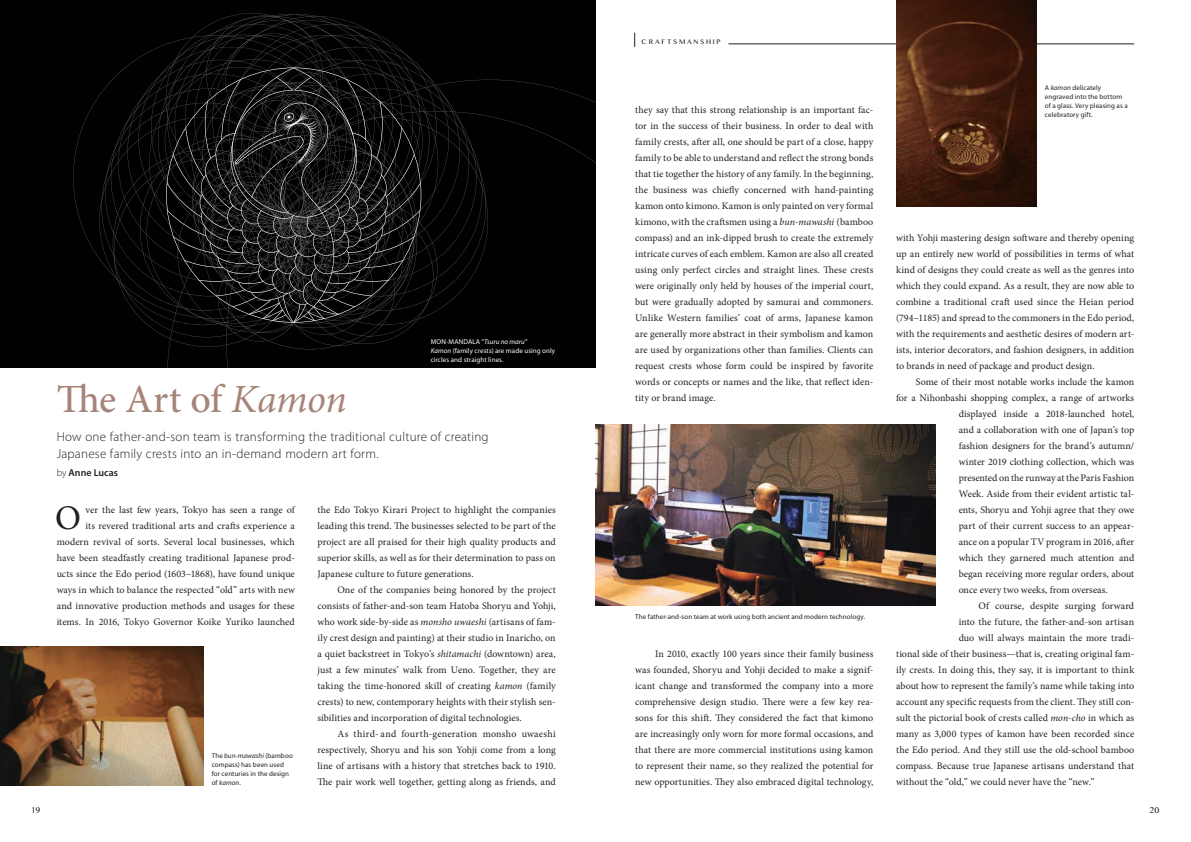
<style>
.page{position:relative;width:1191px;height:842px;background:#fff}
.page>*{position:absolute;margin:0;border:0;box-sizing:border-box;transform-origin:0 0}
.t1{font:500 40px "Minion Pro";color:#a78479}
.t2{font:34.6px "Minion Pro";color:#231f20}
.t3{font:300 13px/17px "Myriad Pro";letter-spacing:.015em;color:#231f20}
.t4{font:10px/16px "Minion Pro";letter-spacing:.005em;color:#231f20;text-align:justify}
.t5{font:600 10px "Myriad Pro";color:#231f20}
.t6{font:10px "Khmer MN";color:#231f20}
.t7{font:8px "Khmer MN";letter-spacing:.225em;color:#231f20}
.t8{font:7px/9px "Myriad Pro";letter-spacing:.015em;color:#231f20}
.t9{font:7px/9px "Myriad Pro";letter-spacing:.01em;color:#fff}
.s1{font-style:italic}
.s2{font-weight:400;font-style:italic}
.s3{font-weight:300}
</style>
<div class="page">
<div style="left:0;top:0;width:595px;height:368px;background:#010101"></div>
<svg style="left:96px;top:153px;width:17px;height:122px"></svg>
<svg style="left:437px;top:114px;width:54px;height:197px"></svg>
<svg style="left:113px;top:13px;width:324px;height:334px"></svg>
<hr style="left:728px;top:44px;width:406px;height:1px;background:#231f20">
<svg style="left:634px;top:33px;width:1px;height:14px"></svg>
<img style="left:896px;top:0;width:140px;height:206px">
<img style="left:595px;top:424px;width:341px;height:182px">
<img style="left:0;top:646px;width:203px;height:139px">
<p class="t9" style="left:431px;top:337px;width:126px">MON-MANDALA “<span class="s1">Tsuru no maru</span>”<br><span class="s1">Kamon</span> (family crests) are made using only circles and straight lines.</p>
<h1 class="t1" style="left:57px;top:372px;width:291px">The Art of <span class="s2">Kamon</span></h1>
<h3 class="t3" style="left:57px;top:428px;width:433px">How one father-and-son team is transforming the traditional culture of creating<br>Japanese family crests into an in-demand modern art form.</h3>
<p class="t5" style="left:57px;top:467px;width:63px"><span class="s3">by</span> Anne Lucas</p>
<h2 class="t2" style="left:55px;top:495px;width:27px">O</h2>
<p class="t4" style="left:57px;top:502px;width:240px;text-align:right">ver the last few years, Tokyo has seen a range of<br>its revered traditional arts and crafts experience a modern revival of sorts. Several local businesses, which have been steadfastly creating traditional Japanese prod&shy;ucts since the Edo period (1603–1868), have found unique ways in which to balance the respected “old” arts with new and innovative production methods and usages for these items. In 2016, Tokyo Governor Koike Yuriko launched</p>
<p class="t4" style="left:317px;top:502px;width:240px">the Edo Tokyo Kirari Project to highlight the companies leading this trend. The businesses selected to be part of the project are all praised for their high quality products and superior skills, as well as for their determination to pass on Japanese culture to future generations.</p>
<p class="t4" style="left:317px;top:582px;width:240px;text-indent:20px">One of the companies being honored by the project consists of father-and-son team Hatoba Shoryu and Yohji, who work side-by-side as <span class="s1">monsho uwaeshi</span> (artisans of fam&shy;ily crest design and painting) at their studio in Inaricho, on a quiet backstreet in Tokyo’s <span class="s1">shitamachi</span> (downtown) area, just a few minutes’ walk from Ueno. Together, they are taking the time-honored skill of creating <span class="s1">kamon</span> (family crests) to new, contemporary heights with their stylish sen&shy;sibilities and incorporation of digital technologies.</p>
<p class="t4" style="left:317px;top:726px;width:240px;text-indent:20px">As third- and fourth-generation monsho uwaeshi respectively, Shoryu and his son Yohji come from a long line of artisans with a history that stretches back to 1910.<br>The pair work well together, getting along as friends, and</p>
<p class="t8" style="left:212px;top:751px;width:83px">The <span class="s1">bun-mawashi</span> (bamboo compass) has been used for centuries in the design of <span class="s1">kamon</span>.</p>
<p class="t7" style="left:641px;top:37px;width:80px">CRAFTSMANSHIP</p>
<p class="t4" style="left:635px;top:102px;width:240px">they say that this strong relationship is an important fac&shy;tor in the success of their business. In order to deal with family crests, after all, one should be part of a close, happy family to be able to understand and reflect the strong bonds that tie together the history of any family. In the beginning, the business was chiefly concerned with hand-painting kamon onto kimono. Kamon is only painted on very formal kimono, with the craftsmen using a <span class="s1">bun-mawashi</span> (bamboo compass) and an ink-dipped brush to create the extremely intricate curves of each emblem. Kamon are also all created using only perfect circles and straight lines. These crests were originally only held by houses of the imperial court, but were gradually adopted by samurai and commoners.<br>Unlike Western families’ coat of arms, Japanese kamon are generally more abstract in their symbolism and kamon are used by organizations other than families. Clients can request crests whose form could be inspired by favorite words or concepts or names and the like, that reflect iden&shy;tity or brand image.</p>
<p class="t8" style="left:635px;top:612px;width:231px">The father-and-son team at work using both ancient and modern technology.</p>
<p class="t4" style="left:635px;top:646px;width:240px;text-indent:20px">In 2010, exactly 100 years since their family business was founded, Shoryu and Yohji decided to make a signif&shy;icant change and transformed the company into a more comprehensive design studio. There were a few key rea&shy;sons for this shift. They considered the fact that kimono are increasingly only worn for more formal occasions, and that there are more commercial institutions using kamon to represent their name, so they realized the potential for new opportunities. They also embraced digital technology,</p>
<p class="t8" style="left:1045px;top:83px;width:84px">A <span class="s1">kamon</span> delicately engraved into the bottom of a glass. Very pleasing as a celebratory gift.</p>
<p class="t4" style="left:896px;top:230px;width:240px">with Yohji mastering design software and thereby opening up an entirely new world of possibilities in terms of what kind of designs they could create as well as the genres into which they could expand. As a result, they are now able to combine a traditional craft used since the Heian period (794–1185) and spread to the commoners in the Edo period, with the requirements and aesthetic desires of modern art&shy;ists, interior decorators, and fashion designers, in addition to brands in need of package and product design.</p>
<p class="t4" style="left:916px;top:374px;width:220px">Some of their most notable works include the kamon</p>
<p class="t4" style="left:896px;top:390px;width:240px">for a Nihonbashi shopping complex, a range of artworks</p>
<p class="t4" style="left:958px;top:406px;width:177px">displayed inside a 2018-launched hotel,</p>
<p class="t4" style="left:958px;top:422px;width:177px">and a collaboration with one of Japan’s top</p>
<p class="t4" style="left:958px;top:438px;width:177px">fashion designers for the brand’s autumn/</p>
<p class="t4" style="left:958px;top:454px;width:177px">winter 2019 clothing collection, which was</p>
<p class="t4" style="left:958px;top:470px;width:177px">presented on the runway at the Paris Fashion</p>
<p class="t4" style="left:958px;top:486px;width:177px">Week. Aside from their evident artistic tal-</p>
<p class="t4" style="left:958px;top:502px;width:177px">ents, Shoryu and Yohji agree that they owe</p>
<p class="t4" style="left:958px;top:518px;width:177px">part of their current success to an appear-</p>
<p class="t4" style="left:958px;top:534px;width:177px">ance on a popular TV program in 2016, after</p>
<p class="t4" style="left:958px;top:550px;width:177px">which they garnered much attention and</p>
<p class="t4" style="left:958px;top:566px;width:177px">began receiving more regular orders, about</p>
<p class="t4" style="left:958px;top:582px;width:151px">once every two weeks, from overseas.</p>
<p class="t4" style="left:978px;top:598px;width:157px">Of course, despite surging forward</p>
<p class="t4" style="left:958px;top:614px;width:177px">into the future, the father-and-son artisan</p>
<p class="t4" style="left:958px;top:630px;width:177px">duo will always maintain the more tradi-</p>
<p class="t4" style="left:896px;top:646px;width:240px">tional side of their business—that is, creating original fam-</p>
<p class="t4" style="left:896px;top:662px;width:240px">ily crests. In doing this, they say, it is important to think</p>
<p class="t4" style="left:896px;top:678px;width:240px">about how to represent the family’s name while taking into</p>
<p class="t4" style="left:896px;top:694px;width:240px">account any specific requests from the client. They still con-</p>
<p class="t4" style="left:896px;top:710px;width:240px">sult the pictorial book of crests called <span class="s1">mon-cho</span> in which as</p>
<p class="t4" style="left:896px;top:726px;width:240px">many as 3,000 types of kamon have been recorded since</p>
<p class="t4" style="left:896px;top:742px;width:240px">the Edo period. And they still use the old-school bamboo</p>
<p class="t4" style="left:896px;top:758px;width:240px">compass. Because true Japanese artisans understand that</p>
<p class="t4" style="left:896px;top:774px;width:200px">without the “old,” we could never have the “new.”</p>
<p class="t6" style="left:31px;top:803px;width:11px">19</p>
<p class="t6" style="left:1149px;top:803px;width:11px">20</p>
</div>
